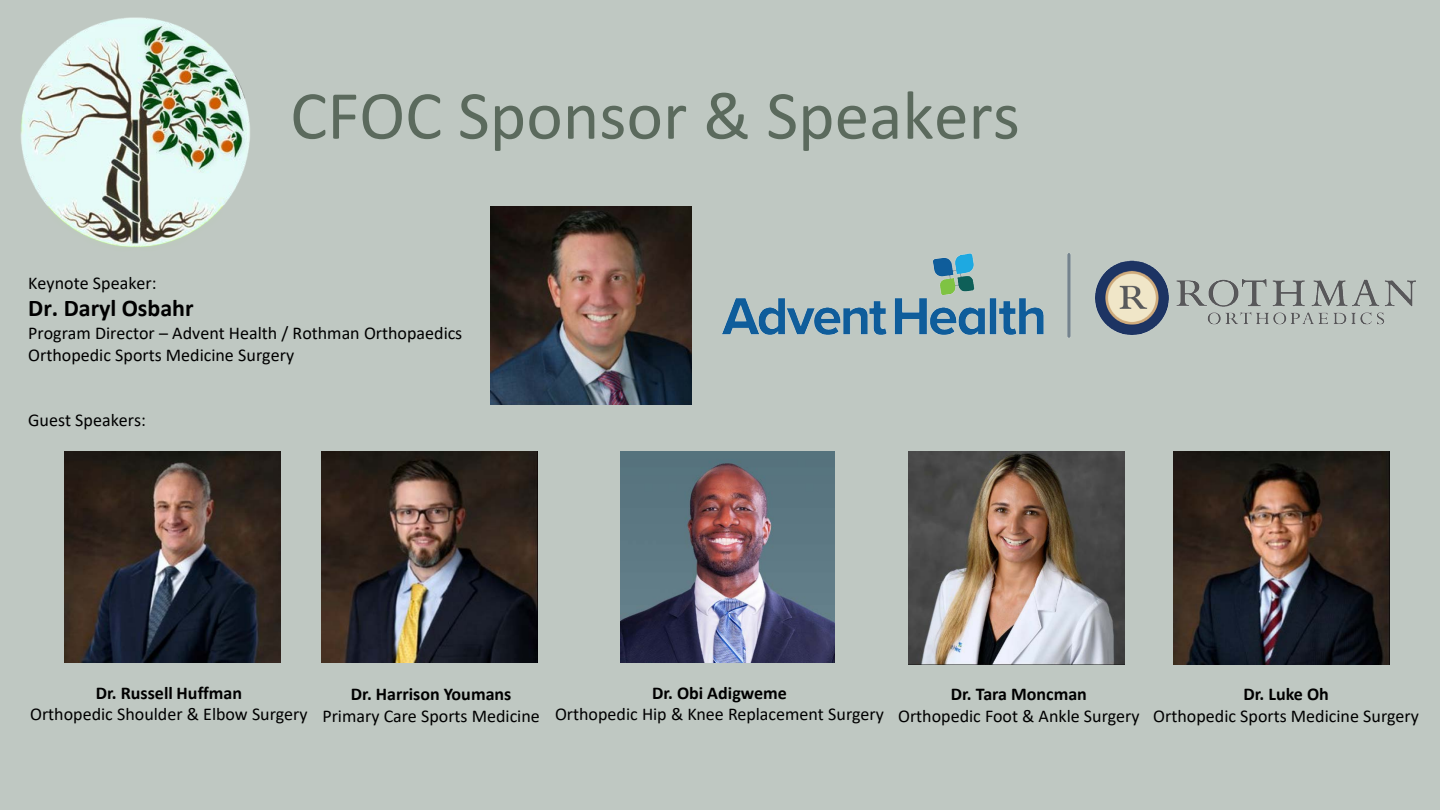
<style>
.page{position:relative;width:1440px;height:810px;background:#bfc8c2}
.page>*{position:absolute;margin:0;border:0;box-sizing:border-box;transform-origin:0 0}
.t1{font:69.5px "Calibri";color:#5b6a5d}
.t2{font:700 24px "Calibri";color:#000}
.t3{font:18px "Calibri";color:#000}
.t4{font:700 18px "Calibri";color:#000}
</style>
<div class="page">
<img style="left:20px;top:17px;width:230px;height:230px">
<img style="left:65px;top:451px;width:216px;height:211px">
<img style="left:321px;top:451px;width:216px;height:211px">
<img style="left:620px;top:451px;width:215px;height:211px">
<img style="left:908px;top:451px;width:216px;height:213px">
<img style="left:1174px;top:451px;width:216px;height:214px">
<img style="left:491px;top:206px;width:201px;height:199px">
<img style="left:722px;top:254px;width:693px;height:84px">
<h2 class="t1" style="left:290px;top:67px;width:731px">CFOC Sponsor &amp; Speakers</h2>
<p class="t3" style="left:28px;top:270px;width:130px">Keynote Speaker:</p>
<p class="t2" style="left:28px;top:291px;width:167px">Dr. Daryl Osbahr</p>
<p class="t3" style="left:28px;top:321px;width:436px">Program Director – Advent Health / Rothman Orthopaedics</p>
<p class="t3" style="left:28px;top:342px;width:267px">Orthopedic Sports Medicine Surgery</p>
<p class="t3" style="left:28px;top:407px;width:119px">Guest Speakers:</p>
<p class="t4" style="left:96px;top:680px;width:148px">Dr. Russell Huffman</p>
<p class="t3" style="left:30px;top:702px;width:279px">Orthopedic Shoulder &amp; Elbow Surgery</p>
<p class="t4" style="left:351px;top:682px;width:162px">Dr. Harrison Youmans</p>
<p class="t3" style="left:322px;top:704px;width:219px">Primary Care Sports Medicine</p>
<p class="t4" style="left:652px;top:680px;width:136px">Dr. Obi Adigweme</p>
<p class="t3" style="left:555px;top:702px;width:330px">Orthopedic Hip &amp; Knee Replacement Surgery</p>
<p class="t4" style="left:951px;top:681px;width:138px">Dr. Tara Moncman</p>
<p class="t3" style="left:898px;top:703px;width:243px">Orthopedic Foot &amp; Ankle Surgery</p>
<p class="t4" style="left:1243px;top:681px;width:87px">Dr. Luke Oh</p>
<p class="t3" style="left:1153px;top:703px;width:267px">Orthopedic Sports Medicine Surgery</p>
</div>
